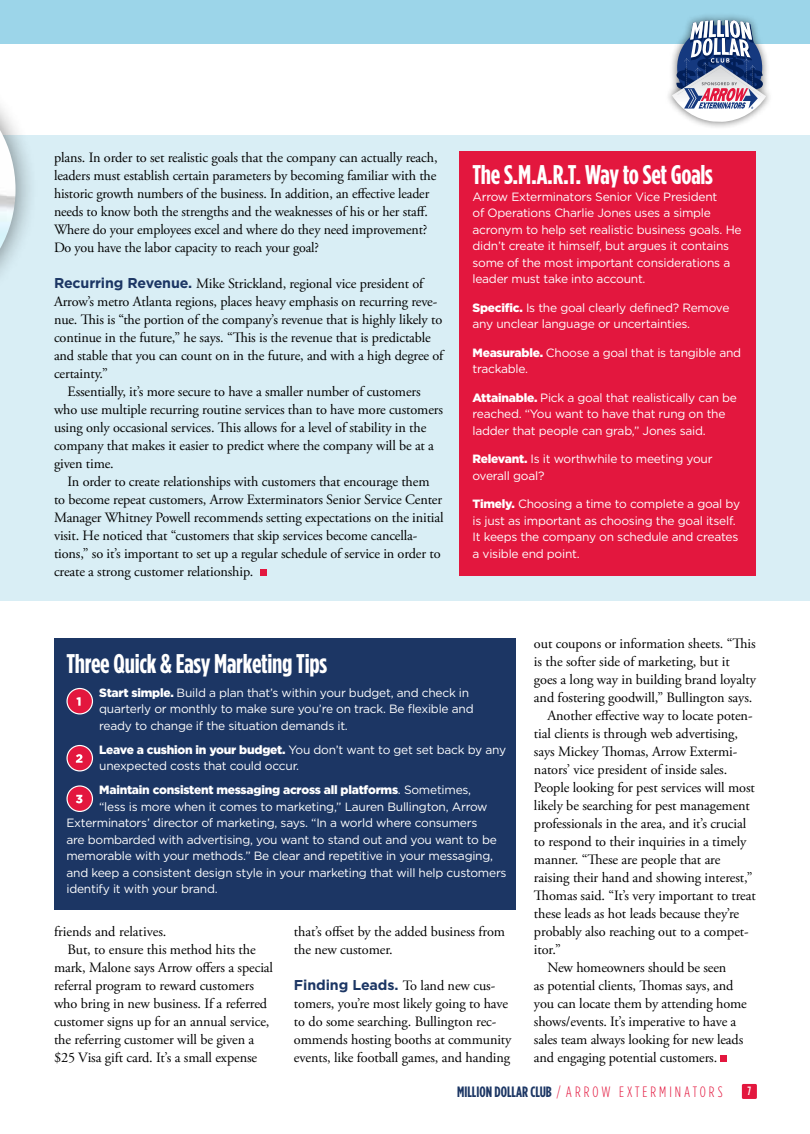
<style>
.page{position:relative;width:810px;height:1134px;background:#fff}
.page>*{position:absolute;margin:0;border:0;box-sizing:border-box;transform-origin:0 0}
.t1{font:700 27px "Gotham Condensed";letter-spacing:-.01em;color:#fff}
.t2{font:300 15px "Gotham Condensed";letter-spacing:.2em;color:#e3173e}
.t3{font:14.25px/18px "Adobe Garamond Pro";letter-spacing:-.01em;color:#000}
.t4{font:700 14.25px "Gotham";letter-spacing:-.005em;color:#1c3664}
.t5{font:12px/16.5px "Gotham";letter-spacing:-.02em;color:#fff}
.t6{font:900 12px "Gotham";letter-spacing:-.02em;color:#fff}
.t7{font:500 12px "Gotham Condensed";color:#fff}
.s1{font-family:"Gotham";font-weight:700;color:#1c3664}
.s2{font-weight:900}
.s3{font-weight:400}
.s4{font-family:"Adobe Garamond Pro";font-weight:400;color:#000}
.s5{font-weight:700;color:#1c3664}
</style>
<div class="page">
<div style="left:0;top:0;width:810px;height:44px;background:#9cd5e9"></div>
<div style="left:742px;top:1084px;width:15px;height:15px;background:#e3173e;border-radius:2px"></div>
<div style="left:665px;top:12px;width:108px;height:118px;background:#000;opacity:.55"></div>
<svg style="left:672px;top:20px;width:94px;height:102px"></svg>
<div style="left:54px;top:638px;width:462px;height:271px;background:#1c3664"></div>
<div style="left:0;top:135px;width:810px;height:465px;background:#d9eef5"></div>
<div style="left:260px;top:569px;width:7px;height:7px;background:#e3173e"></div>
<div style="left:721px;top:1055px;width:6px;height:7px;background:#e3173e"></div>
<div style="left:0;top:46px;width:38px;height:287px;background:#000;opacity:.49"></div>
<img style="left:0;top:130px;width:16px;height:119px">
<div style="left:459px;top:151px;width:297px;height:425px;background:#e3173e"></div>
<div style="left:67px;top:689px;width:25px;height:25px;background:#e3173e;border-radius:50%"></div>
<div style="left:66px;top:688px;width:27px;height:27px;border:1px solid #fff;border-radius:50%"></div>
<svg style="left:76px;top:697px;width:5px;height:9px"></svg>
<div style="left:67px;top:746px;width:25px;height:25px;background:#e3173e;border-radius:50%"></div>
<div style="left:66px;top:745px;width:27px;height:27px;border:1px solid #fff;border-radius:50%"></div>
<svg style="left:76px;top:754px;width:7px;height:9px"></svg>
<div style="left:67px;top:786px;width:25px;height:25px;background:#e3173e;border-radius:50%"></div>
<div style="left:66px;top:785px;width:27px;height:27px;border:1px solid #fff;border-radius:50%"></div>
<svg style="left:76px;top:795px;width:7px;height:8px"></svg>
<p class="t3" style="left:54px;top:149px;width:385px">plans. In order to set realistic goals that the company can actually reach, leaders must establish certain parameters by becoming familiar with the historic growth numbers of the business. In addition, an effective leader needs to know both the strengths and the weaknesses of his or her staff.<br>Where do your employees excel and where do they need improvement?<br>Do you have the labor capacity to reach your goal?</p>
<p class="t3" style="left:54px;top:275px;width:371px"><span class="s1">Recurring Revenue.</span> Mike Strickland, regional vice president of</p>
<p class="t3" style="left:54px;top:293px;width:385px">Arrow’s metro Atlanta regions, places heavy emphasis on recurring reve-</p>
<p class="t3" style="left:54px;top:311px;width:390px">nue. This is “the portion of the company’s revenue that is highly likely to</p>
<p class="t3" style="left:54px;top:329px;width:378px">continue in the future,” he says. “This is the revenue that is predictable</p>
<p class="t3" style="left:54px;top:347px;width:391px">and stable that you can count on in the future, and with a high degree of</p>
<p class="t3" style="left:54px;top:365px;width:55px">certainty.”</p>
<p class="t3" style="left:67px;top:383px;width:355px">Essentially, it’s more secure to have a smaller number of customers</p>
<p class="t3" style="left:54px;top:401px;width:391px">who use multiple recurring routine services than to have more customers</p>
<p class="t3" style="left:54px;top:419px;width:374px">using only occasional services. This allows for a level of stability in the</p>
<p class="t3" style="left:54px;top:437px;width:382px">company that makes it easier to predict where the company will be at a</p>
<p class="t3" style="left:54px;top:455px;width:61px">given time.</p>
<p class="t3" style="left:67px;top:473px;width:364px">In order to create relationships with customers that encourage them</p>
<p class="t3" style="left:54px;top:491px;width:390px">to become repeat customers, Arrow Exterminators Senior Service Center</p>
<p class="t3" style="left:54px;top:509px;width:391px">Manager Whitney Powell recommends setting expectations on the initial</p>
<p class="t3" style="left:54px;top:527px;width:365px">visit. He noticed that “customers that skip services become cancella-</p>
<p class="t3" style="left:54px;top:545px;width:388px">tions,” so it’s important to set up a regular schedule of service in order to</p>
<p class="t3" style="left:54px;top:563px;width:201px">create a strong customer relationship.</p>
<h1 class="t1" style="left:472px;top:160px;width:242px">The S.M.A.R.T. Way to Set Goals</h1>
<p class="t5" style="left:472px;top:188px;width:271px">Arrow Exterminators Senior Vice President<br>of Operations Charlie Jones uses a simple acronym to help set realistic business goals. He didn’t create it himself, but argues it contains some of the most important considerations a leader must take into account.</p>
<p class="t5" style="left:472px;top:299px;width:258px"><span class="s2">Specific.</span> Is the goal clearly defined? Remove any unclear language or uncertainties.</p>
<p class="t5" style="left:472px;top:344px;width:270px"><span class="s2">Measurable.</span> Choose a goal that is tangible and trackable.</p>
<p class="t5" style="left:472px;top:389px;width:266px"><span class="s2">Attainable.</span> Pick a goal that realistically can be reached. “You want to have that rung on the ladder that people can grab,” Jones said.</p>
<p class="t5" style="left:472px;top:451px;width:242px"><span class="s2">Relevant.</span> Is it worthwhile to meeting your overall goal?</p>
<p class="t5" style="left:472px;top:496px;width:269px"><span class="s2">Timely.</span> Choosing a time to complete a goal by is just as important as choosing the goal itself.<br>It keeps the company on schedule and creates a visible end point.</p>
<h1 class="t1" style="left:66px;top:648px;width:262px">Three Quick &amp; Easy Marketing Tips</h1>
<p class="t5" style="left:99px;top:684px;width:376px"><span class="s2">Start simple.</span> Build a plan that’s within your budget, and check in quarterly or monthly to make sure you’re on track. Be flexible and ready to change if the situation demands it.</p>
<p class="t5" style="left:99px;top:741px;width:408px"><span class="s2">Leave a cushion in your budget.</span> You don’t want to get set back by any unexpected costs that could occur.</p>
<p class="t6" style="left:99px;top:783px;width:374px">Maintain consistent messaging across all platforms<span class="s3">. Sometimes,</span></p>
<p class="t5" style="left:99px;top:798px;width:390px">“less is more when it comes to marketing,” Lauren Bullington, Arrow</p>
<p class="t5" style="left:66px;top:815px;width:412px">Exterminators’ director of marketing, says. “In a world where consumers</p>
<p class="t5" style="left:66px;top:831px;width:432px">are bombarded with advertising, you want to stand out and you want to be</p>
<p class="t5" style="left:66px;top:848px;width:428px">memorable with your methods.” Be clear and repetitive in your messaging,</p>
<p class="t5" style="left:66px;top:864px;width:442px">and keep a consistent design style in your marketing that will help customers</p>
<p class="t5" style="left:66px;top:881px;width:153px">identify it with your brand.</p>
<p class="t3" style="left:54px;top:923px;width:114px">friends and relatives.</p>
<p class="t3" style="left:67px;top:941px;width:190px">But, to ensure this method hits the</p>
<p class="t3" style="left:54px;top:959px;width:221px">mark, Malone says Arrow offers a special</p>
<p class="t3" style="left:54px;top:977px;width:202px">referral program to reward customers</p>
<p class="t3" style="left:54px;top:995px;width:215px">who bring in new business. If a referred</p>
<p class="t3" style="left:54px;top:1013px;width:217px">customer signs up for an annual service,</p>
<p class="t3" style="left:54px;top:1031px;width:202px">the referring customer will be given a</p>
<p class="t3" style="left:54px;top:1049px;width:205px">$25 Visa gift card. It’s a small expense</p>
<p class="t3" style="left:294px;top:923px;width:213px">that’s offset by the added business from the new customer.</p>
<p class="t4" style="left:294px;top:977px;width:203px">Finding Leads. <span class="s4">To land new cus-</span></p>
<p class="t3" style="left:294px;top:995px;width:219px">tomers, you’re most likely going to have to do some searching. Bullington rec&shy;ommends hosting booths at community events, like football games, and handing</p>
<p class="t3" style="left:534px;top:635px;width:223px">out coupons or information sheets. “This</p>
<p class="t3" style="left:534px;top:653px;width:197px">is the softer side of marketing, but it</p>
<p class="t3" style="left:534px;top:671px;width:223px">goes a long way in building brand loyalty</p>
<p class="t3" style="left:534px;top:689px;width:220px">and fostering goodwill,” Bullington says.</p>
<p class="t3" style="left:547px;top:707px;width:207px">Another effective way to locate poten-</p>
<p class="t3" style="left:534px;top:725px;width:206px">tial clients is through web advertising,</p>
<p class="t3" style="left:534px;top:743px;width:205px">says Mickey Thomas, Arrow Extermi-</p>
<p class="t3" style="left:534px;top:761px;width:195px">nators’ vice president of inside sales.</p>
<p class="t3" style="left:534px;top:779px;width:222px">People looking for pest services will most</p>
<p class="t3" style="left:534px;top:797px;width:217px">likely be searching for pest management</p>
<p class="t3" style="left:534px;top:815px;width:214px">professionals in the area, and it’s crucial</p>
<p class="t3" style="left:534px;top:833px;width:214px">to respond to their inquiries in a timely</p>
<p class="t3" style="left:534px;top:851px;width:188px">manner. “These are people that are</p>
<p class="t3" style="left:534px;top:869px;width:220px">raising their hand and showing interest,”</p>
<p class="t3" style="left:534px;top:887px;width:223px">Thomas said. “It’s very important to treat</p>
<p class="t3" style="left:534px;top:905px;width:207px">these leads as hot leads because they’re</p>
<p class="t3" style="left:534px;top:923px;width:216px">probably also reaching out to a compet-</p>
<p class="t3" style="left:534px;top:941px;width:28px">itor.”</p>
<p class="t3" style="left:547px;top:959px;width:180px">New homeowners should be seen</p>
<p class="t3" style="left:534px;top:977px;width:201px">as potential clients, Thomas says, and</p>
<p class="t3" style="left:534px;top:995px;width:214px">you can locate them by attending home</p>
<p class="t3" style="left:534px;top:1013px;width:204px">shows/events. It’s imperative to have a</p>
<p class="t3" style="left:534px;top:1031px;width:211px">sales team always looking for new leads</p>
<p class="t3" style="left:534px;top:1049px;width:185px">and engaging potential customers.</p>
<p class="t2" style="left:457px;top:1083px;width:267px"><span class="s5">MILLION DOLLAR CLUB</span> / ARROW EXTERMINATORS</p>
<p class="t7" style="left:747px;top:1085px;width:5px">7</p>
</div>
